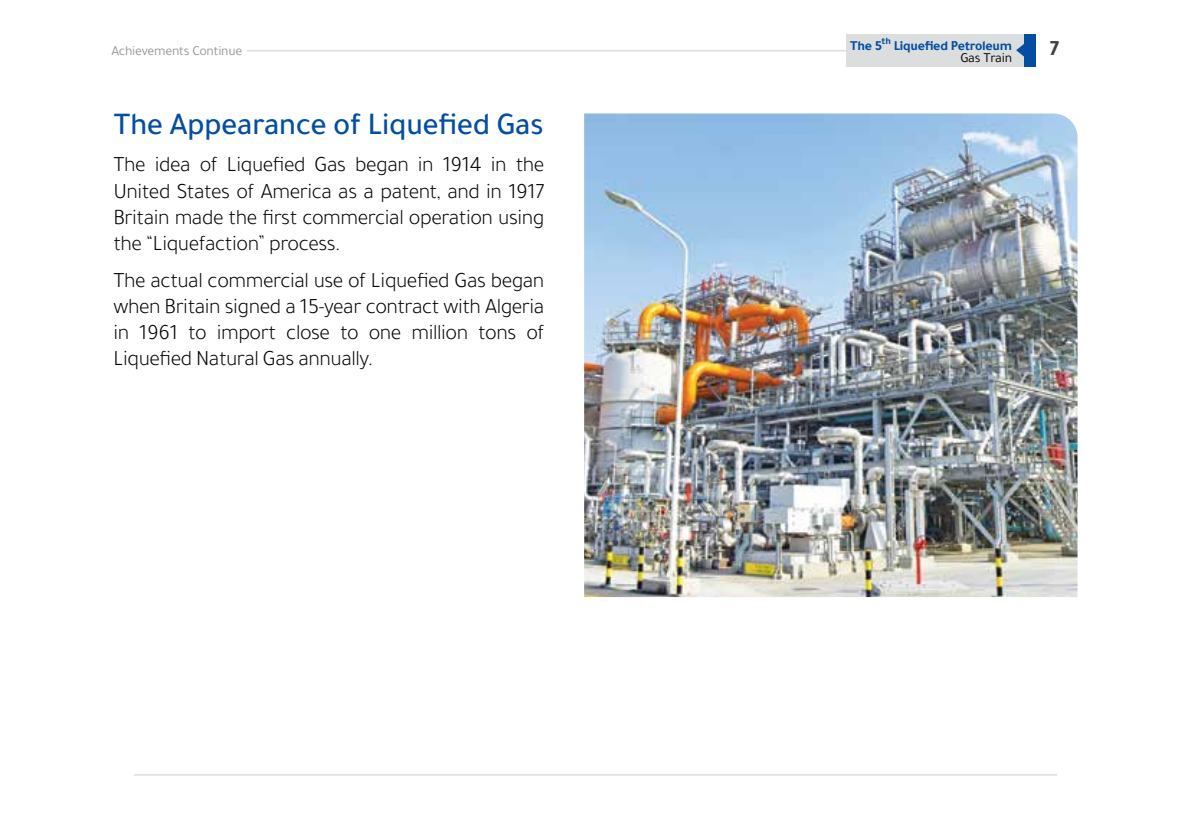
<style>
.page{position:relative;width:1191px;height:840px;background:#fff}
.page>*{position:absolute;margin:0;border:0;box-sizing:border-box;transform-origin:0 0}
.t1{font:500 32px "Tajawal";letter-spacing:-.02em;color:#034ea2}
.t2{font:300 22px/26px "Tajawal";letter-spacing:-.02em;color:#000;text-align:justify}
.t3{font:700 22px "Tajawal";color:#414042}
.t4{font:700 13.8px/12.6px "Tajawal";letter-spacing:-.02em;color:#034ea2;text-align:right}
.t5{font:13.8px "Tajawal";letter-spacing:-.02em;color:#939598}
.s1{font-weight:400;color:#000}
</style>
<div class="page">
<img style="left:584px;top:113px;width:493px;height:483px">
<hr style="left:247px;top:50px;width:609px;height:1px;background:#dcddde">
<div style="left:846px;top:34px;width:178px;height:32px;background:#dcddde"></div>
<div style="left:1024px;top:34px;width:11px;height:32px;background:#034ea2"></div>
<svg style="left:1016px;top:44px;width:8px;height:13px"></svg>
<hr style="left:134px;top:773px;width:923px;height:2px;background:#dcddde">
<p class="t5" style="left:112px;top:41px;width:132px">Achievements Continue</p>
<h1 class="t1" style="left:113px;top:101px;width:432px">The Appearance of Liquefied Gas</h1>
<p class="t2" style="left:113px;top:152px;width:432px">The idea of Liquefied Gas began in 1914 in the United States of America as a patent, and in 1917<br>Britain made the first commercial operation using the “Liquefaction” process.</p>
<p class="t2" style="left:113px;top:267px;width:432px">The actual commercial use of Liquefied Gas began when Britain signed a 15-year contract with Algeria in 1961 to import close to one million tons of Liquefied Natural Gas annually.</p>
<p class="t4" style="left:850px;top:39px;width:163px">The 5<sup>th</sup> Liquefied Petroleum<br><span class="s1">Gas Train</span></p>
<p class="t3" style="left:1050px;top:31px;width:11px">7</p>
</div>
